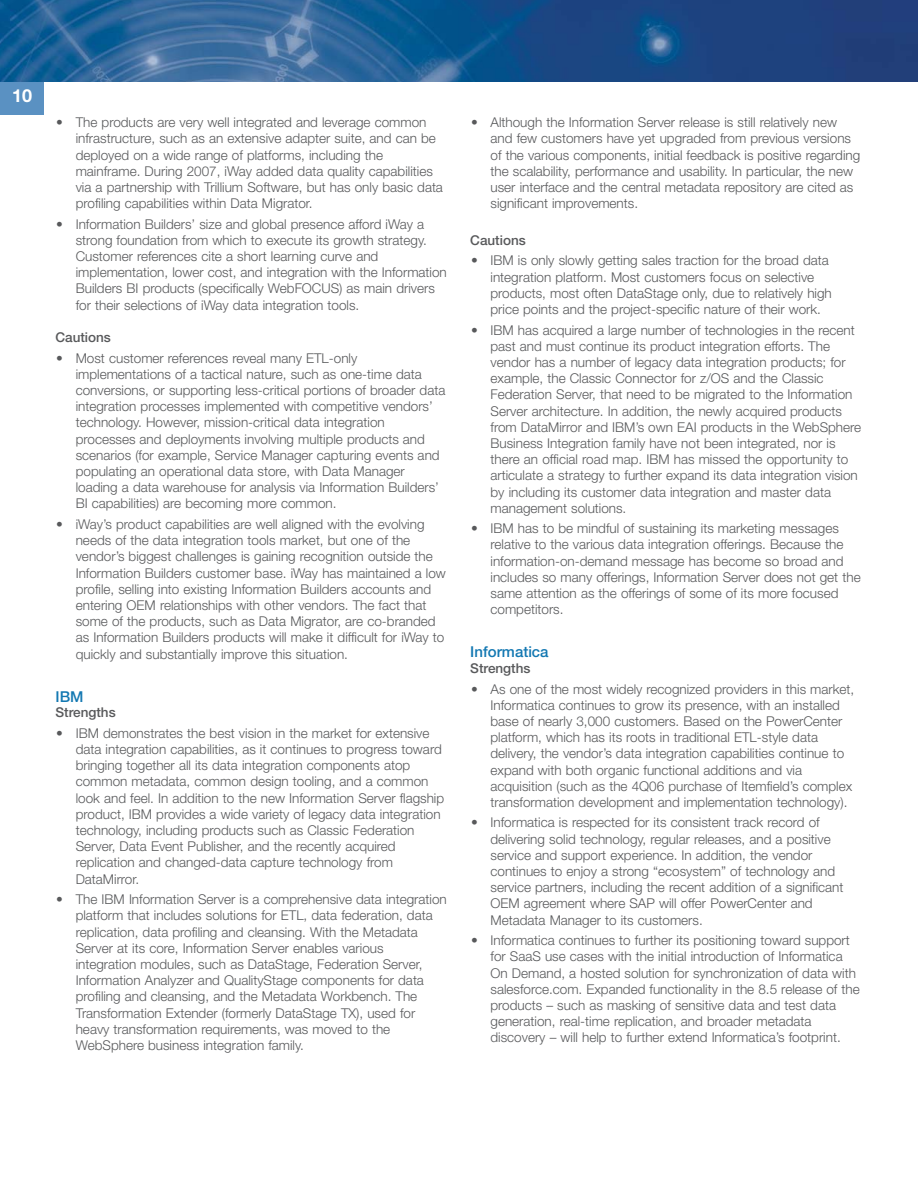
<style>
.page{position:relative;width:918px;height:1188px;background:#fff}
.page>*{position:absolute;margin:0;border:0;box-sizing:border-box;transform-origin:0 0}
.t1{font:700 18px "Helvetica Neue CE";color:#fff}
.t2{font:500 15px "Helvetica Neue";color:#1378b2}
.t3{font:300 13.5px/16.2px "Helvetica Neue";color:#58595b}
.t4{font:500 13.5px "Helvetica Neue";color:#58595b}
</style>
<div class="page">
<div style="left:0;top:79px;width:44px;height:36px;background:#5a91c2"></div>
<img style="left:0;top:0;width:918px;height:81px">
<h1 class="t1" style="left:12px;top:90px;width:22px">10</h1>
<p class="t3" style="left:76px;top:116px;width:369px;text-indent:-20px">• The products are very well integrated and leverage common infrastructure, such as an extensive adapter suite, and can be deployed on a wide range of platforms, including the mainframe. During 2007, iWay added data quality capabilities via a partnership with Trillium Software, but has only basic data profiling capabilities within Data Migrator.</p>
<p class="t3" style="left:76px;top:217px;width:373px;text-indent:-20px">• Information Builders’ size and global presence afford iWay a strong foundation from which to execute its growth strategy.<br>Customer references cite a short learning curve and implementation, lower cost, and integration with the Information Builders BI products (specifically WebFOCUS) as main drivers for their selections of iWay data integration tools.</p>
<p class="t4" style="left:55px;top:332px;width:57px">Cautions</p>
<p class="t3" style="left:76px;top:351px;width:371px;text-indent:-20px">• Most customer references reveal many ETL-only implementations of a tactical nature, such as one-time data conversions, or supporting less-critical portions of broader data integration processes implemented with competitive vendors’ technology. However, mission-critical data integration processes and deployments involving multiple products and scenarios (for example, Service Manager capturing events and populating an operational data store, with Data Manager loading a data warehouse for analysis via Information Builders’ BI capabilities) are becoming more common.</p>
<p class="t3" style="left:76px;top:517px;width:372px;text-indent:-20px">• iWay’s product capabilities are well aligned with the evolving needs of the data integration tools market, but one of the vendor’s biggest challenges is gaining recognition outside the Information Builders customer base. iWay has maintained a low profile, selling into existing Information Builders accounts and entering OEM relationships with other vendors. The fact that some of the products, such as Data Migrator, are co-branded as Information Builders products will make it difficult for iWay to quickly and substantially improve this situation.</p>
<p class="t2" style="left:56px;top:691px;width:30px">IBM</p>
<p class="t4" style="left:56px;top:708px;width:62px">Strengths</p>
<p class="t3" style="left:76px;top:726px;width:370px;text-indent:-20px">• IBM demonstrates the best vision in the market for extensive data integration capabilities, as it continues to progress toward bringing together all its data integration components atop common metadata, common design tooling, and a common look and feel. In addition to the new Information Server flagship product, IBM provides a wide variety of legacy data integration technology, including products such as Classic Federation Server, Data Event Publisher, and the recently acquired replication and changed-data capture technology from DataMirror.</p>
<p class="t3" style="left:76px;top:893px;width:373px;text-indent:-20px">• The IBM Information Server is a comprehensive data integration platform that includes solutions for ETL, data federation, data replication, data profiling and cleansing. With the Metadata Server at its core, Information Server enables various integration modules, such as DataStage, Federation Server, Information Analyzer and QualityStage components for data profiling and cleansing, and the Metadata Workbench. The Transformation Extender (formerly DataStage TX), used for heavy transformation requirements, was moved to the WebSphere business integration family.</p>
<p class="t3" style="left:491px;top:116px;width:371px;text-indent:-20px">• Although the Information Server release is still relatively new and few customers have yet upgraded from previous versions of the various components, initial feedback is positive regarding the scalability, performance and usability. In particular, the new user interface and the central metadata repository are cited as significant improvements.</p>
<p class="t4" style="left:470px;top:235px;width:57px">Cautions</p>
<p class="t3" style="left:491px;top:254px;width:343px;text-indent:-20px">• IBM is only slowly getting sales traction for the broad data integration platform. Most customers focus on selective products, most often DataStage only, due to relatively high price points and the project-specific nature of their work.</p>
<p class="t3" style="left:491px;top:323px;width:372px;text-indent:-20px">• IBM has acquired a large number of technologies in the recent past and must continue its product integration efforts. The vendor has a number of legacy data integration products; for example, the Classic Connector for z/OS and the Classic Federation Server, that need to be migrated to the Information Server architecture. In addition, the newly acquired products from DataMirror and IBM’s own EAI products in the WebSphere Business Integration family have not been integrated, nor is there an official road map. IBM has missed the opportunity to articulate a strategy to further expand its data integration vision by including its customer data integration and master data management solutions.</p>
<p class="t3" style="left:491px;top:522px;width:372px;text-indent:-20px">• IBM has to be mindful of sustaining its marketing messages relative to the various data integration offerings. Because the information-on-demand message has become so broad and includes so many offerings, Information Server does not get the same attention as the offerings of some of its more focused competitors.</p>
<p class="t2" style="left:470px;top:647px;width:80px">Informatica</p>
<p class="t4" style="left:470px;top:663px;width:62px">Strengths</p>
<p class="t3" style="left:491px;top:682px;width:365px;text-indent:-20px">• As one of the most widely recognized providers in this market, Informatica continues to grow its presence, with an installed base of nearly 3,000 customers. Based on the PowerCenter platform, which has its roots in traditional ETL-style data delivery, the vendor’s data integration capabilities continue to expand with both organic functional additions and via acquisition (such as the 4Q06 purchase of Itemfield’s complex transformation development and implementation technology).</p>
<p class="t3" style="left:491px;top:816px;width:354px;text-indent:-20px">• Informatica is respected for its consistent track record of delivering solid technology, regular releases, and a positive service and support experience. In addition, the vendor continues to enjoy a strong “ecosystem” of technology and service partners, including the recent addition of a significant OEM agreement where SAP will offer PowerCenter and Metadata Manager to its customers.</p>
<p class="t3" style="left:491px;top:934px;width:371px;text-indent:-20px">• Informatica continues to further its positioning toward support for SaaS use cases with the initial introduction of Informatica On Demand, a hosted solution for synchronization of data with salesforce.com. Expanded functionality in the 8.5 release of the products – such as masking of sensitive data and test data generation, real-time replication, and broader metadata discovery – will help to further extend Informatica’s footprint.</p>
</div>
